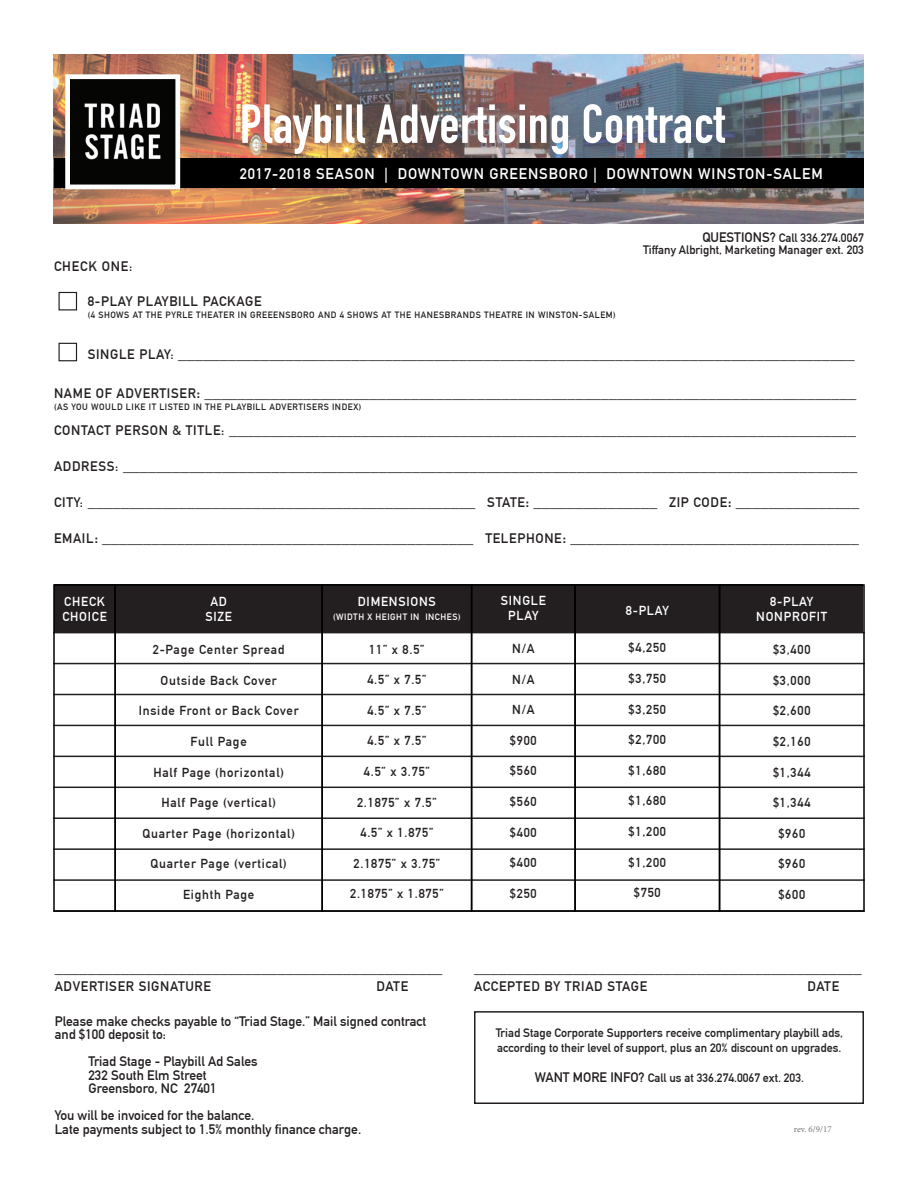
<style>
.page{position:relative;width:918px;height:1188px;background:#fff}
.page>*{position:absolute;margin:0;border:0;box-sizing:border-box;transform-origin:0 0}
.t1{font:54px "DIN Engschrift Std";letter-spacing:.01em;color:#fff}
.t2{font:16.5px/36px "DIN Mittelschrift Std";color:#231f20}
.t3{font:15px "DIN Mittelschrift Std";letter-spacing:.06em;color:#fff}
.t4{font:13.5px/13.5px "DIN Mittelschrift Std";color:#231f20}
.t5{font:13.5px "DIN Mittelschrift Std";letter-spacing:.05em;color:#231f20}
.t6{font:12.75px "DIN Mittelschrift Std";letter-spacing:.06em;color:#231f20}
.t7{font:12.75px/15.3px "DIN Mittelschrift Std";letter-spacing:.06em;color:#fff;text-align:center}
.t8{font:12px/15px "DIN Mittelschrift Std";color:#231f20}
.t9{font:9px "DIN Mittelschrift Std";letter-spacing:.06em;color:#231f20}
.t10{font:9px "DIN Mittelschrift Std";letter-spacing:.06em;color:#fff}
.t11{font:9px "Minion Pro";color:#757679}
.s1{font-size:13.5px}
</style>
<div class="page">
<img style="left:53px;top:54px;width:811px;height:170px">
<div style="left:55px;top:584px;width:808px;height:48px;background:#231f20"></div>
<div style="left:54px;top:159px;width:810px;height:29px;background:#000"></div>
<hr style="left:53px;top:879px;width:812px;height:2px;background:#231f20">
<hr style="left:53px;top:848px;width:812px;height:2px;background:#231f20">
<hr style="left:53px;top:817px;width:812px;height:2px;background:#231f20">
<hr style="left:53px;top:787px;width:812px;height:1px;background:#231f20">
<hr style="left:53px;top:756px;width:812px;height:1px;background:#231f20">
<hr style="left:53px;top:725px;width:812px;height:1px;background:#231f20">
<hr style="left:53px;top:694px;width:812px;height:1px;background:#231f20">
<hr style="left:53px;top:663px;width:812px;height:1px;background:#231f20">
<hr style="left:53px;top:632px;width:812px;height:1px;background:#231f20">
<div style="left:53px;top:584px;width:63px;height:328px;border:2px solid #000"></div>
<div style="left:114px;top:584px;width:209px;height:328px;border:2px solid #000"></div>
<div style="left:321px;top:584px;width:151px;height:328px;border:2px solid #000"></div>
<div style="left:471px;top:584px;width:105px;height:328px;border:2px solid #000"></div>
<div style="left:574px;top:584px;width:146px;height:328px;border:2px solid #000"></div>
<div style="left:719px;top:584px;width:146px;height:328px;border:2px solid #000"></div>
<img style="left:71px;top:80px;width:103px;height:80px">
<div style="left:65px;top:74px;width:115px;height:115px;border:5px solid #fff"></div>
<div style="left:58px;top:292px;width:19px;height:18px;border:1px solid #231f20"></div>
<div style="left:58px;top:343px;width:19px;height:18px;border:1px solid #231f20"></div>
<div style="left:474px;top:1011px;width:390px;height:93px;border:2px solid #231f20"></div>
<h1 class="t1" style="left:240px;top:92px;width:487px">Playbill Advertising Contract</h1>
<p class="t3" style="left:240px;top:165px;width:585px">2017-2018 Season | Downtown greensboro | Downtown Winston-Salem</p>
<p class="t8" style="left:643px;top:232px;width:222px;line-height:12px;text-align:right"><span class="s1">Questions?</span> Call 336.274.0067<br>Tiffany Albright, Marketing Manager ext. 203</p>
<p class="t4" style="left:54px;top:260px;width:58px">CHECK ONE</p>
<p class="t4" style="left:129px;top:260px;width:5px">:</p>
<p class="t5" style="left:88px;top:293px;width:175px">8-Play Playbill Package</p>
<p class="t9" style="left:88px;top:309px;width:530px">(4 sh ows at the pyrle theater in greeensboro and 4 sh ows at the hanesbrands theatre in Winston-Salem)</p>
<p class="t2" style="left:88px;top:335px;width:769px"><span class="s1">Single Play:</span> __________________________________________________________________________________</p>
<p class="t2" style="left:54px;top:374px;width:804px"><span class="s1">N ame of Ad vertiser</span>: _______________________________________________________________________________</p>
<p class="t9" style="left:54px;top:401px;width:309px">(as you would like it listed in the playbill advertisers index)</p>
<p class="t2" style="left:54px;top:411px;width:804px"><span class="s1">Contac t Person &amp; Title:</span> ____________________________________________________________________________</p>
<p class="t4" style="left:54px;top:460px;width:10px">Add</p>
<p class="t2" style="left:54px;top:447px;width:807px;text-indent:27px"><span class="s1">ress :</span> _________________________________________________________________________________________<br><span class="s1">City:</span> _______________________________________________ <span class="s1">State</span>: _______________ <span class="s1">Zip Cod e</span>: _______________<br><span class="s1">Email</span>: _____________________________________________ <span class="s1">Teleph one</span>: ___________________________________</p>
<p class="t7" style="left:62px;top:594px;width:45px;text-align:left">CHECK<br>CHOICE</p>
<p class="t7" style="left:205px;top:594px;width:27px">AD<br>SIZE</p>
<p class="t6" style="left:153px;top:642px;width:133px">2-Page Center Spread</p>
<p class="t6" style="left:161px;top:673px;width:118px">Outside Back Cover</p>
<p class="t6" style="left:139px;top:703px;width:162px">Inside Front or Back Cover</p>
<p class="t6" style="left:191px;top:734px;width:58px">Full Page</p>
<p class="t6" style="left:153px;top:765px;width:132px">Half Page (horizontal)</p>
<p class="t6" style="left:161px;top:795px;width:116px">Half Page (vertical)</p>
<p class="t6" style="left:143px;top:826px;width:154px">Quarter Page (horizontal)</p>
<p class="t6" style="left:151px;top:856px;width:138px">Quarter Page (vertical)</p>
<p class="t6" style="left:183px;top:887px;width:73px">Eighth Page</p>
<p class="t7" style="left:358px;top:594px;width:18px">DIMEN</p>
<p class="t7" style="left:398px;top:594px;width:39px">SIONS</p>
<p class="t10" style="left:333px;top:612px;width:129px">(WI DTH X HEIG HT IN IN CHES)</p>
<p class="t6" style="left:369px;top:642px;width:57px">11” x 8.5”</p>
<p class="t6" style="left:367px;top:672px;width:60px">4.5” x 7.5”</p>
<p class="t6" style="left:367px;top:703px;width:60px">4.5” x 7.5”</p>
<p class="t6" style="left:367px;top:733px;width:60px">4.5” x 7.5”</p>
<p class="t6" style="left:364px;top:764px;width:67px">4.5” x 3.75”</p>
<p class="t6" style="left:357px;top:795px;width:81px">2.1875” x 7.5”</p>
<p class="t6" style="left:361px;top:825px;width:74px">4.5” x 1.875”</p>
<p class="t6" style="left:354px;top:856px;width:88px">2.1875” x 3.75”</p>
<p class="t6" style="left:350px;top:886px;width:95px">2.1875” x 1.875”</p>
<p class="t7" style="left:501px;top:594px;width:24px;line-height:14.4px">SINGLE<br>PLAY</p>
<p class="t6" style="left:512px;top:641px;width:24px">N/A</p>
<p class="t6" style="left:512px;top:672px;width:24px">N/A</p>
<p class="t6" style="left:512px;top:702px;width:24px">N/A</p>
<p class="t6" style="left:510px;top:733px;width:28px">$900</p>
<p class="t6" style="left:510px;top:763px;width:28px">$560</p>
<p class="t6" style="left:510px;top:794px;width:28px">$560</p>
<p class="t6" style="left:510px;top:825px;width:28px">$400</p>
<p class="t6" style="left:510px;top:855px;width:28px">$400</p>
<p class="t6" style="left:510px;top:886px;width:28px">$250</p>
<p class="t7" style="left:626px;top:603px;width:30px">8-PLAY</p>
<p class="t6" style="left:629px;top:640px;width:39px">$4,250</p>
<p class="t6" style="left:629px;top:671px;width:39px">$3,750</p>
<p class="t6" style="left:629px;top:702px;width:39px">$3,250</p>
<p class="t6" style="left:629px;top:732px;width:39px">$2,700</p>
<p class="t6" style="left:629px;top:763px;width:39px">$1,680</p>
<p class="t6" style="left:629px;top:793px;width:39px">$1,680</p>
<p class="t6" style="left:629px;top:824px;width:39px">$1,200</p>
<p class="t6" style="left:629px;top:855px;width:39px">$1,200</p>
<p class="t6" style="left:634px;top:885px;width:28px">$750</p>
<p class="t7" style="left:770px;top:594px;width:30px">8-PLAY</p>
<p class="t7" style="left:756px;top:609px;width:10px">NON</p>
<p class="t7" style="left:784px;top:609px;width:17px">PROFIT</p>
<p class="t6" style="left:773px;top:642px;width:39px">$3,400</p>
<p class="t6" style="left:773px;top:673px;width:39px">$3,000</p>
<p class="t6" style="left:773px;top:703px;width:39px">$2,600</p>
<p class="t6" style="left:773px;top:734px;width:39px">$2,160</p>
<p class="t6" style="left:773px;top:765px;width:39px">$1,344</p>
<p class="t6" style="left:773px;top:795px;width:39px">$1,344</p>
<p class="t6" style="left:778px;top:826px;width:28px">$960</p>
<p class="t6" style="left:778px;top:856px;width:28px">$960</p>
<p class="t6" style="left:778px;top:887px;width:28px">$600</p>
<p class="t2" style="left:55px;top:949px;width:389px">_______________________________________________</p>
<p class="t5" style="left:55px;top:978px;width:158px">Advertiser Signature</p>
<p class="t4" style="left:376px;top:980px;width:33px">Date</p>
<p class="t4" style="left:55px;top:1014px;width:373px">Please make checks payable to “Triad Stage.” Mail signed contract and $100 deposit to:</p>
<p class="t4" style="left:88px;top:1055px;width:171px">Triad Stage - Playbill Ad Sales<br>232 South Elm Street<br>Greensboro, NC 27401</p>
<p class="t4" style="left:55px;top:1109px;width:308px">You will be invoiced for the balance.<br>Late payments subject to 1.5% monthly finance charge.</p>
<p class="t2" style="left:474px;top:949px;width:389px">_______________________________________________</p>
<p class="t4" style="left:474px;top:980px;width:100px">ACCEPTED BY TRIA</p>
<p class="t4" style="left:594px;top:980px;width:29px">D STAGE</p>
<p class="t4" style="left:807px;top:980px;width:33px">Date</p>
<p class="t8" style="left:496px;top:1025px;width:349px">Triad Stage Corporate Supporters receive complimentary playbill ads, according to their level of support, plus an 20% discount on upgrades.</p>
<p class="t8" style="left:535px;top:1070px;width:271px"><span class="s1">Want more info?</span> Call us at 336.274.0067 ext. 203.</p>
<p class="t11" style="left:794px;top:1123px;width:39px">rev. 6/9/17</p>
</div>
